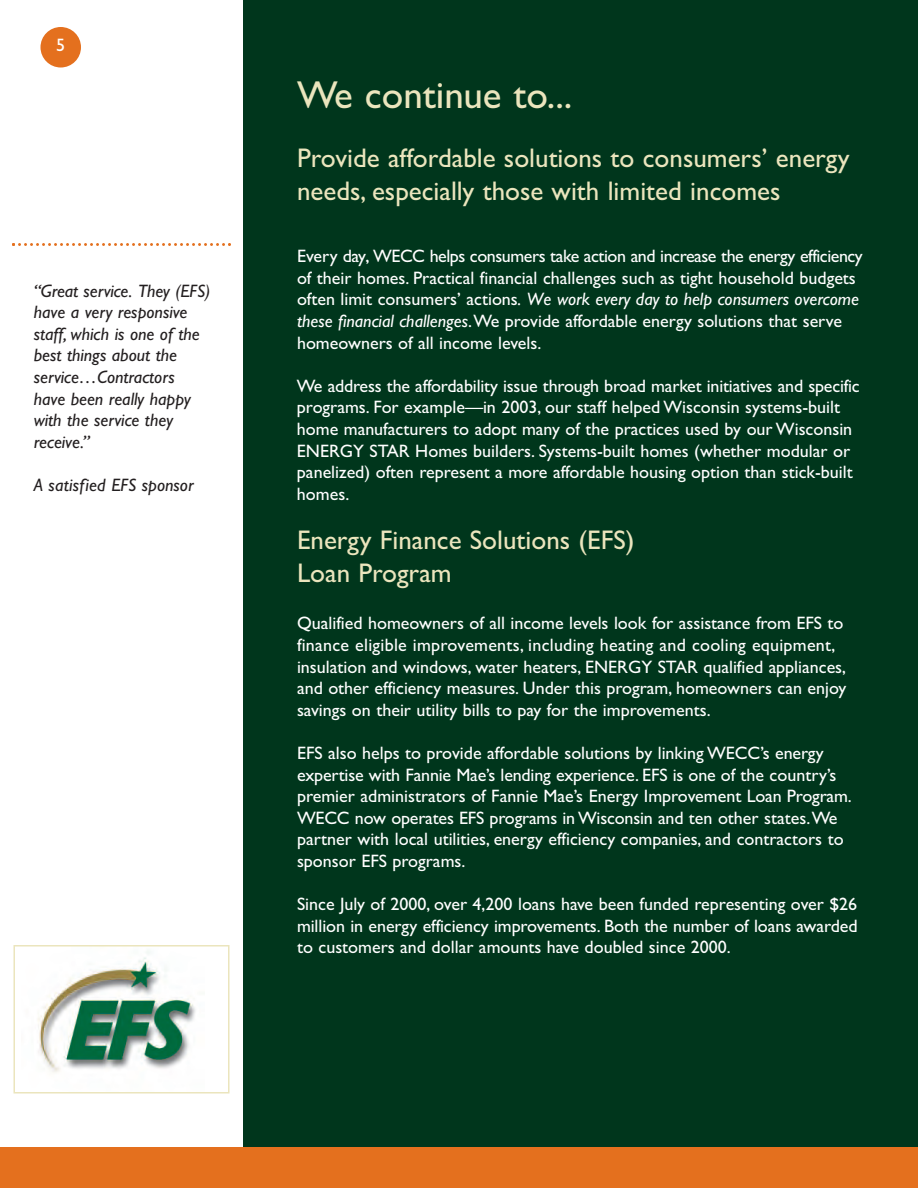
<style>
.page{position:relative;width:918px;height:1188px;background:#fff}
.page>*{position:absolute;margin:0;border:0;box-sizing:border-box;transform-origin:0 0}
.t1{font:39px "Gill Sans";color:#ebe5bd}
.t2{font:27px/32.4px "Gill Sans";color:#ebe5bd}
.t3{font:18px/21.6px "Gill Sans";color:#fff}
.t4{font:italic 18px/21.6px "Gill Sans";color:#231f20}
.s1{font-style:italic}
</style>
<div class="page">
<div style="left:243px;top:0;width:675px;height:1188px;background:#00361c"></div>
<svg style="left:12px;top:243px;width:219px;height:3px"></svg>
<div style="left:40px;top:27px;width:41px;height:41px;background:#e4701e;border-radius:50%"></div>
<img style="left:37px;top:951px;width:159px;height:122px">
<div style="left:14px;top:945px;width:216px;height:149px;border:2px solid #ebe5bd"></div>
<div style="left:0;top:1148px;width:918px;height:40px;background:#e4701e"></div>
<p class="t3" style="left:56px;top:34px;width:10px">5</p>
<p class="t4" style="left:34px;top:281px;width:178px">“Great service. They (EFS) have a very responsive staff, which is one of the best things about the service…Contractors have been really happy with the service they receive.”</p>
<p class="t4" style="left:34px;top:476px;width:161px">A satisfied EFS sponsor</p>
<h1 class="t1" style="left:297px;top:72px;width:277px">We continue to...</h1>
<h2 class="t2" style="left:297px;top:142px;width:554px">Provide affordable solutions to consumers’ energy needs, especially those with limited incomes</h2>
<p class="t3" style="left:297px;top:245px;width:567px">Every day, WECC helps consumers take action and increase the energy efficiency of their homes. Practical financial challenges such as tight household budgets often limit consumers’ actions<span class="s1">. We work every day to help consumers overcome these financial challenges</span>.We provide affordable energy solutions that serve homeowners of all income levels.</p>
<p class="t3" style="left:297px;top:375px;width:564px">We address the affordability issue through broad market initiatives and specific programs. For example—in 2003, our staff helped Wisconsin systems-built home manufacturers to adopt many of the practices used by our Wisconsin ENERGY STAR Homes builders. Systems-built homes (whether modular or panelized) often represent a more affordable housing option than stick-built homes.</p>
<h2 class="t2" style="left:297px;top:524px;width:339px">Energy Finance Solutions (EFS)<br>Loan Program</h2>
<p class="t3" style="left:297px;top:612px;width:551px">Qualified homeowners of all income levels look for assistance from EFS to finance eligible improvements, including heating and cooling equipment, insulation and windows, water heaters, ENERGY STAR qualified appliances, and other efficiency measures. Under this program, homeowners can enjoy savings on their utility bills to pay for the improvements.</p>
<p class="t3" style="left:297px;top:742px;width:556px">EFS also helps to provide affordable solutions by linking WECC’s energy expertise with Fannie Mae’s lending experience. EFS is one of the country’s premier administrators of Fannie Mae’s Energy Improvement Loan Program.<br>WECC now operates EFS programs in Wisconsin and ten other states.We partner with local utilities, energy efficiency companies, and contractors to sponsor EFS programs.</p>
<p class="t3" style="left:297px;top:893px;width:562px;text-align:justify">Since July of 2000, over 4,200 loans have been funded representing over $26 million in energy efficiency improvements. Both the number of loans awarded to customers and dollar amounts have doubled since 2000.</p>
</div>
